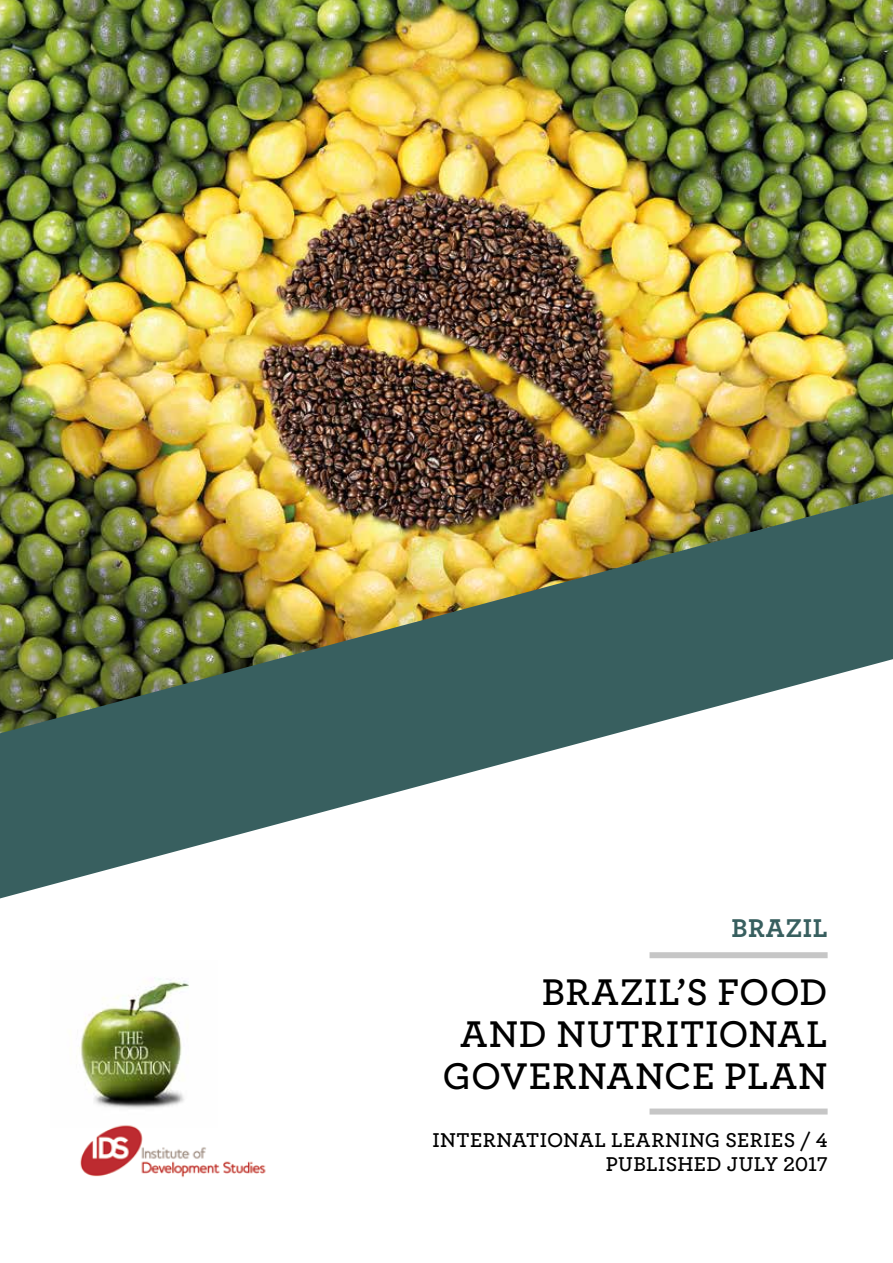
<style>
.page{position:relative;width:893px;height:1263px;background:#fff}
.page>*{position:absolute;margin:0;border:0;box-sizing:border-box;transform-origin:0 0}
.t1{font:600 39px/42px "Archer Pro";letter-spacing:.015em;color:#000;text-align:right}
.t2{font:700 27px "Archer Pro";letter-spacing:.025em;color:#385f5f}
.t3{font:600 21px/24px "Archer Pro";letter-spacing:.02em;color:#000;text-align:right}
</style>
<div class="page">
<img style="left:0;top:0;width:893px;height:494px">
<img style="left:0;top:494px;width:893px;height:404px">
<img style="left:79px;top:978px;width:110px;height:131px">
<div style="left:649px;top:952px;width:179px;height:6px;background:#c6c6c6"></div>
<div style="left:649px;top:1108px;width:179px;height:6px;background:#c6c6c6"></div>
<img style="left:80px;top:1125px;width:186px;height:53px">
<p class="t2" style="left:732px;top:906px;width:97px">BRAZIL</p>
<h1 class="t1" style="left:443px;top:968px;width:386px">BRAZIL’S FOOD<br>AND NUTRITIONAL<br>GOVERNANCE PLAN</h1>
<p class="t3" style="left:432px;top:1127px;width:397px">INTERNATIONAL LEARNING SERIES / 4<br>PUBLISHED JULY 2017</p>
</div>
